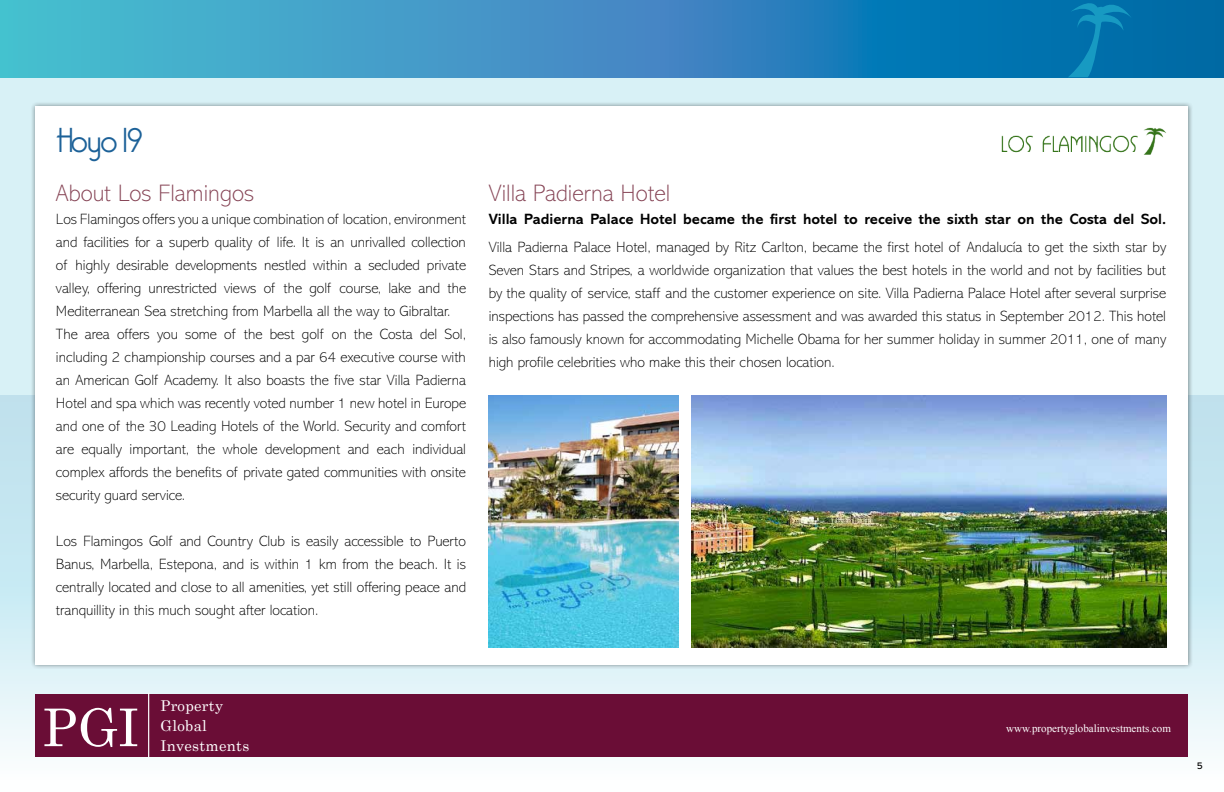
<style>
.page{position:relative;width:1224px;height:792px;background:#fff}
.page>*{position:absolute;margin:0;border:0;box-sizing:border-box;transform-origin:0 0}
.t1{font:51.9px "Century Schoolbook";color:#fff}
.t2{font:300 33.7px "Bellerose";letter-spacing:-.01em;color:#1c6198}
.t3{font:200 24px "Abadi";color:#864455}
.t4{font:200 15px/23px "Abadi";color:#000;text-align:justify}
.t5{font:700 15px "Abadi";color:#000}
.t6{font:14.9px/19.7px "Century Schoolbook";letter-spacing:.02em;color:#fff}
.t7{font:11px "Times New Roman";color:#fff}
.t8{font:10px "Abadi";color:#000}
</style>
<div class="page">
<div style="left:0;top:0;width:1224px;height:395px;background:#d8f1f6"></div>
<div style="left:0;top:395px;width:1224px;height:397px;background:linear-gradient(to bottom,#b4ddeb,#f5fdfe)"></div>
<svg style="left:0;top:0;width:1224px;height:77px;background:#2f90c0"></svg>
<svg style="left:1068px;top:0;width:64px;height:77px;background:#0578af"></svg>
<div style="left:30px;top:101px;width:1163px;height:569px;background:#000;opacity:.47"></div>
<div style="left:35px;top:107px;width:1153px;height:558px;background:#fff"></div>
<img style="left:1001px;top:128px;width:165px;height:27px">
<div style="left:35px;top:694px;width:1153px;height:63px;background:#6a0d36"></div>
<hr style="left:148px;top:693px;width:1px;height:64px;background:#fff">
<img style="left:692px;top:395px;width:474px;height:252px">
<img style="left:489px;top:395px;width:189px;height:252px">
<h2 class="t2" style="left:56px;top:121px;width:88px">Hoyo 19</h2>
<h3 class="t3" style="left:56px;top:180px;width:200px">About Los Flamingos</h3>
<p class="t4" style="left:56px;top:208px;width:412px;text-align:left">Los Flamingos offers you a unique combination of location, environment and facilities for a superb quality of life. It is an unrivalled collection of highly desirable developments nestled within a secluded private valley, offering unrestricted views of the golf course, lake and the M editerranean Sea stretching from M arbella all the way to Gibraltar.<br>The area offers you some of the best golf on the Costa del Sol, including 2 championship courses and a par 64 executive course with an American Golf Academy. It also boasts the five star Villa Padierna Hotel and spa which was recently voted number 1 new hotel in Europe and one of the 30 Leading Hotels of the World. Security and comfort are equally important, the whole development and each individual complex affords the benefits of private gated communities with onsite security guard service.</p>
<p class="t4" style="left:56px;top:530px;width:412px">Los Flamingos Golf and Country Club is easily accessible to Puerto Banus, Marbella, Estepona, and is within 1 km from the beach. It is centrally located and close to all amenities, yet still offering peace and tranquillity in this much sought after location.</p>
<h3 class="t3" style="left:489px;top:180px;width:183px">Villa Padierna Hotel</h3>
<p class="t5" style="left:489px;top:210px;width:679px">Villa Padierna Palace Hotel became the first hotel to receive the sixth star on the Costa del Sol.</p>
<p class="t4" style="left:489px;top:236px;width:679px">Villa Padierna Palace Hotel, managed by Ritz Carlton, became the first hotel of Andalucía to get the sixth star by Seven Stars and Stripes, a worldwide organization that values the best hotels in the world and not by facilities but by the quality of service, staff and the customer experience on site. Villa Padierna Palace Hotel after several surprise inspections has passed the comprehensive assessment and was awarded this status in September 2012. This hotel is also famously known for accommodating M ichelle Obama for her summer holiday in summer 2011, one of many high profile celebrities who make this their chosen location.</p>
<h1 class="t1" style="left:42px;top:695px;width:98px">PGI</h1>
<p class="t6" style="left:161px;top:696px;width:90px">Property<br>Global<br>Investments</p>
<p class="t7" style="left:1006px;top:720px;width:166px">www.propertyglobalinvestments.com</p>
<p class="t8" style="left:1197px;top:760px;width:8px">5</p>
</div>
